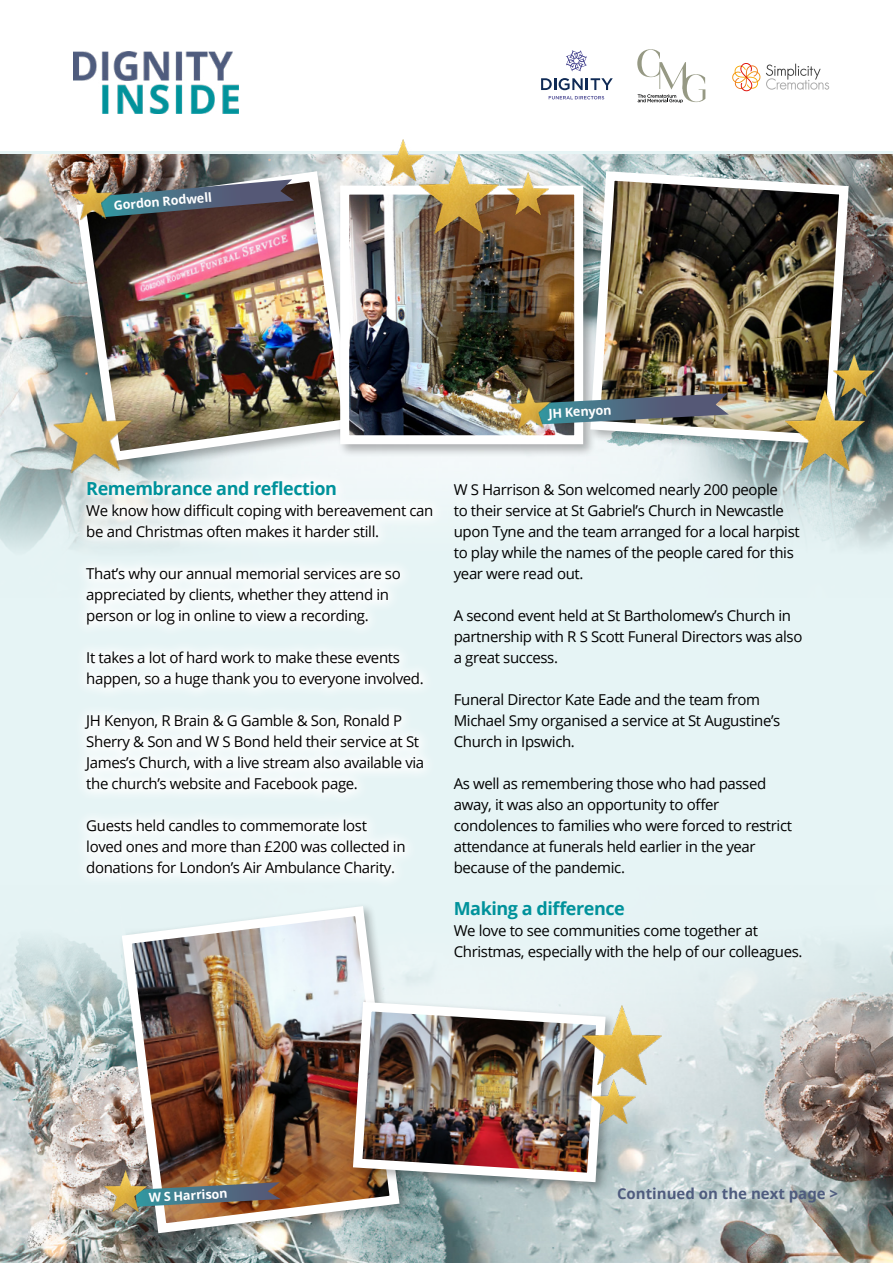
<style>
.page{position:relative;width:893px;height:1263px;background:#fff}
.page>*{position:absolute;margin:0;border:0;box-sizing:border-box;transform-origin:0 0}
.Dignity_Inside_Body{font:700 18px "Open Sans";letter-spacing:-.025em;color:#00929b}
.Dignity_Inside_Body-2{font:15px/21px "Open Sans";letter-spacing:-.025em;color:#000}
.Dignity_Inside_Bold{font:700 15px "Open Sans";color:#4f5c7e}
.t1{font:700 12.6px "Open Sans";color:#fff}
</style>
<div class="page">
<svg style="left:566px;top:50px;width:21px;height:21px"></svg>
<svg style="left:541px;top:78px;width:72px;height:12px"></svg>
<svg style="left:549px;top:96px;width:55px;height:3px"></svg>
<svg style="left:637px;top:49px;width:68px;height:54px"></svg>
<svg style="left:766px;top:64px;width:63px;height:26px"></svg>
<svg style="left:732px;top:63px;width:28px;height:28px"></svg>
<img style="left:73px;top:52px;width:165px;height:61px">
<div style="left:0;top:151px;width:893px;height:1112px;background:#e6f4f5"></div>
<img style="left:0;top:939px;width:893px;height:324px">
<img style="left:0;top:155px;width:893px;height:394px">
<div style="left:72px;top:468px;width:374px;height:422px;background:#f2f9f9"></div>
<div style="left:73px;top:168px;width:293px;height:306px;background:#000;opacity:.3"></div>
<img style="left:71px;top:166px;width:287px;height:300px">
<div style="left:337px;top:182px;width:259px;height:275px;background:#000;opacity:.3"></div>
<img style="left:350px;top:196px;width:223px;height:238px">
<div style="left:340px;top:186px;width:243px;height:258px;border:9px solid #fff"></div>
<div style="left:587px;top:168px;width:274px;height:289px;background:#000;opacity:.3"></div>
<img style="left:586px;top:166px;width:267px;height:283px">
<div style="left:118px;top:903px;width:294px;height:342px;background:#000;opacity:.3"></div>
<img style="left:117px;top:903px;width:288px;height:335px">
<div style="left:350px;top:998px;width:268px;height:197px;background:#000;opacity:.3"></div>
<img style="left:348px;top:997px;width:262px;height:190px">
<img style="left:419px;top:154px;width:79px;height:79px">
<img style="left:52px;top:391px;width:83px;height:83px">
<img style="left:785px;top:391px;width:80px;height:79px">
<img style="left:382px;top:139px;width:42px;height:42px">
<svg style="left:114px;top:179px;width:180px;height:38px;background:#515964"></svg>
<img style="left:71px;top:177px;width:43px;height:44px">
<img style="left:552px;top:393px;width:177px;height:32px">
<img style="left:508px;top:386px;width:44px;height:44px">
<img style="left:507px;top:173px;width:42px;height:41px">
<img style="left:833px;top:354px;width:42px;height:42px">
<svg style="left:147px;top:1182px;width:134px;height:25px;background:#6a706d"></svg>
<img style="left:105px;top:1170px;width:42px;height:42px">
<img style="left:582px;top:1005px;width:80px;height:80px">
<img style="left:592px;top:1079px;width:44px;height:44px">
<p class="t1" style="left:113px;top:197px;width:100px;rotate:-5deg">Gordon Rodwell</p>
<p class="t1" style="left:548px;top:404px;width:65px;rotate:-3deg">JH Kenyon</p>
<p class="Dignity_Inside_Body" style="left:86px;top:476px;width:252px">Remembrance and reflection</p>
<p class="Dignity_Inside_Body-2" style="left:86px;top:500px;width:349px">We know how difficult coping with bereavement can be and Christmas often makes it harder still.</p>
<p class="Dignity_Inside_Body-2" style="left:86px;top:563px;width:316px">That’s why our annual memorial services are so appreciated by clients, whether they attend in person or log in online to view a recording.</p>
<p class="Dignity_Inside_Body-2" style="left:86px;top:647px;width:339px">It takes a lot of hard work to make these events happen, so a huge thank you to everyone involved.</p>
<p class="Dignity_Inside_Body-2" style="left:86px;top:710px;width:339px">JH Kenyon, R Brain &amp; G Gamble &amp; Son, Ronald P Sherry &amp; Son and W S Bond held their service at St James’s Church, with a live stream also available via the church’s website and Facebook page.</p>
<p class="Dignity_Inside_Body-2" style="left:86px;top:815px;width:321px">Guests held candles to commemorate lost loved ones and more than £200 was collected in donations for London’s Air Ambulance Charity.</p>
<p class="Dignity_Inside_Body-2" style="left:454px;top:479px;width:347px">W S Harrison &amp; Son welcomed nearly 200 people<br>to their service at St Gabriel’s Church in Newcastle upon Tyne and the team arranged for a local harpist to play while the names of the people cared for this year were read out.</p>
<p class="Dignity_Inside_Body-2" style="left:454px;top:605px;width:350px">A second event held at St Bartholomew’s Church in partnership with R S Scott Funeral Directors was also a great success.</p>
<p class="Dignity_Inside_Body-2" style="left:454px;top:689px;width:328px">Funeral Director Kate Eade and the team from<br>Michael Smy organised a service at St Augustine’s<br>Church in Ipswich.</p>
<p class="Dignity_Inside_Body-2" style="left:454px;top:773px;width:340px">As well as remembering those who had passed away, it was also an opportunity to offer condolences to families who were forced to restrict attendance at funerals held earlier in the year because of the pandemic.</p>
<p class="Dignity_Inside_Body" style="left:454px;top:896px;width:173px">Making a difference</p>
<p class="Dignity_Inside_Body-2" style="left:454px;top:920px;width:350px">We love to see communities come together at<br>Christmas, especially with the help of our colleagues.</p>
<p class="t1" style="left:148px;top:1188px;width:80px;rotate:-3deg">W S Harrison</p>
<p class="Dignity_Inside_Bold" style="left:617px;top:1182px;width:223px">Continued on the next page &gt;</p>
</div>
